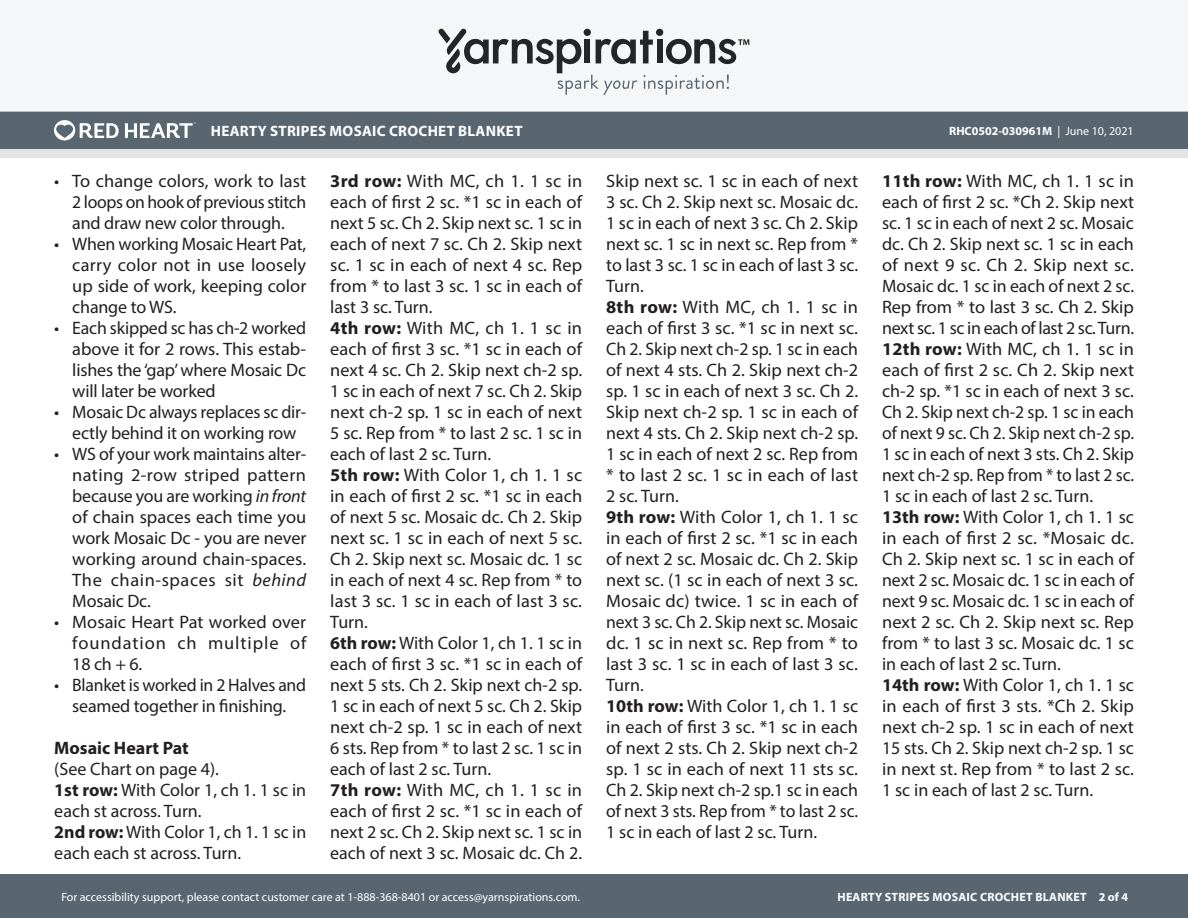
<style>
.page{position:relative;width:1188px;height:918px;background:#fff}
.page>*{position:absolute;margin:0;border:0;box-sizing:border-box;transform-origin:0 0}
.Body_-__Auto_Style_w{font:18px/21px "Myriad Pro";color:#231f20;text-align:justify}
.Body_-__With_auto_st{font:18px/21px "Myriad Pro";color:#231f20;text-align:justify}
.Body_-__Auto_Style_w-2{font:700 18px "Myriad Pro";color:#231f20}
.t1{font:700 15px "Myriad Pro";letter-spacing:.02em;color:#fff}
.t2{font:12px "Myriad Pro";color:#fff}
.t3{font:700 12px "Myriad Pro";letter-spacing:.02em;color:#fff}
.t4{font:700 12px "Myriad Pro";color:#fff}
.s1{font-style:italic}
.s2{font-weight:700}
.s3{font-weight:400}
</style>
<div class="page">
<div style="left:0;top:875px;width:1188px;height:43px;background:#596670"></div>
<div style="left:0;top:149px;width:1188px;height:9px;background:#e4e4e4"></div>
<div style="left:0;top:111px;width:1188px;height:38px;background:#596670"></div>
<div style="left:0;top:0;width:1188px;height:112px;background:#f4f6f7"></div>
<svg style="left:438px;top:29px;width:311px;height:66px"></svg>
<svg style="left:54px;top:120px;width:65px;height:20px"></svg>
<svg style="left:125px;top:122px;width:71px;height:16px"></svg>
<p class="t1" style="left:211px;top:121px;width:313px">HEARTY STRIPES MOSAIC CROCHET BLANKET</p>
<p class="Body_-__Auto_Style_w" style="left:72px;top:170px;width:235px;text-indent:-18px">• To change colors, work to last 2 loops on hook of previous stitch and draw new color through.</p>
<p class="Body_-__Auto_Style_w" style="left:72px;top:233px;width:236px;text-indent:-18px">• When working Mosaic Heart Pat, carry color not in use loosely up side of work, keeping color change to WS.</p>
<p class="Body_-__Auto_Style_w" style="left:72px;top:317px;width:235px;text-indent:-18px">• Each skipped sc has ch-2 worked above it for 2 rows. This estab&shy;lishes the ‘gap’ where Mosaic Dc will later be worked</p>
<p class="Body_-__Auto_Style_w" style="left:54px;top:401px;width:253px;text-align:center">• Mosaic Dc always replaces sc dir&shy;ectly behind it on working row</p>
<p class="Body_-__Auto_Style_w" style="left:72px;top:443px;width:236px;text-indent:-18px">• WS of your work maintains alter&shy;nating 2-row striped pattern because you are working <span class="s1">in front </span>of chain spaces each time you work Mosaic Dc - you are never working around chain-spaces.<br>The chain-spaces sit <span class="s1">behind </span>Mosaic Dc.</p>
<p class="Body_-__Auto_Style_w" style="left:72px;top:611px;width:236px;text-indent:-18px">• Mosaic Heart Pat worked over foundation ch multiple of 18 ch + 6.</p>
<p class="Body_-__Auto_Style_w" style="left:54px;top:674px;width:253px;text-align:center">• Blanket is worked in 2 Halves and seamed together in finishing.</p>
<p class="Body_-__Auto_Style_w-2" style="left:54px;top:736px;width:136px">Mosaic Heart Pat</p>
<p class="Body_-__Auto_Style_w" style="left:54px;top:758px;width:166px">(See Chart on page 4).</p>
<p class="Body_-__Auto_Style_w" style="left:54px;top:779px;width:253px"><span class="s2">1st row:</span> With Color 1, ch 1. 1 sc in each st across. Turn.</p>
<p class="Body_-__Auto_Style_w" style="left:54px;top:821px;width:253px"><span class="s2">2nd row:</span> With Color 1, ch 1. 1 sc in each each st across. Turn.</p>
<p class="Body_-__With_auto_st" style="left:330px;top:170px;width:254px"><span class="s2">3rd row:</span> With MC, ch 1. 1 sc in each of first 2 sc. *1 sc in each of next 5 sc. Ch 2. Skip next sc. 1 sc in each of next 7 sc. Ch 2. Skip next sc. 1 sc in each of next 4 sc. Rep from * to last 3 sc. 1 sc in each of last 3 sc. Turn.</p>
<p class="Body_-__Auto_Style_w" style="left:330px;top:317px;width:253px"><span class="s2">4th row:</span> With MC, ch 1. 1 sc in each of first 3 sc. *1 sc in each of next 4 sc. Ch 2. Skip next ch-2 sp.<br>1 sc in each of next 7 sc. Ch 2. Skip next ch-2 sp. 1 sc in each of next 5 sc. Rep from * to last 2 sc. 1 sc in each of last 2 sc. Turn.</p>
<p class="Body_-__Auto_Style_w" style="left:330px;top:464px;width:254px"><span class="s2">5th row:</span> With Color 1, ch 1. 1 sc in each of first 2 sc. *1 sc in each of next 5 sc. Mosaic dc. Ch 2. Skip next sc. 1 sc in each of next 5 sc.<br>Ch 2. Skip next sc. Mosaic dc. 1 sc in each of next 4 sc. Rep from * to last 3 sc. 1 sc in each of last 3 sc.<br>Turn.</p>
<p class="Body_-__Auto_Style_w" style="left:330px;top:632px;width:253px"><span class="s2">6th row:</span> With Color 1, ch 1. 1 sc in each of first 3 sc. *1 sc in each of next 5 sts. Ch 2. Skip next ch-2 sp.<br>1 sc in each of next 5 sc. Ch 2. Skip next ch-2 sp. 1 sc in each of next 6 sts. Rep from * to last 2 sc. 1 sc in each of last 2 sc. Turn.</p>
<p class="Body_-__With_auto_st" style="left:330px;top:779px;width:254px"><span class="s2">7th row:</span> With MC, ch 1. 1 sc in each of first 2 sc. *1 sc in each of next 2 sc. Ch 2. Skip next sc. 1 sc in each of next 3 sc. Mosaic dc. Ch 2.</p>
<p class="Body_-__With_auto_st" style="left:606px;top:170px;width:253px">Skip next sc. 1 sc in each of next 3 sc. Ch 2. Skip next sc. Mosaic dc.<br>1 sc in each of next 3 sc. Ch 2. Skip next sc. 1 sc in next sc. Rep from * to last 3 sc. 1 sc in each of last 3 sc.<br>Turn.</p>
<p class="Body_-__Auto_Style_w" style="left:606px;top:296px;width:254px"><span class="s2">8th row:</span> With MC, ch 1. 1 sc in each of first 3 sc. *1 sc in next sc.<br>Ch 2. Skip next ch-2 sp. 1 sc in each of next 4 sts. Ch 2. Skip next ch-2 sp. 1 sc in each of next 3 sc. Ch 2.<br>Skip next ch-2 sp. 1 sc in each of next 4 sts. Ch 2. Skip next ch-2 sp.<br>1 sc in each of next 2 sc. Rep from * to last 2 sc. 1 sc in each of last 2 sc. Turn.</p>
<p class="Body_-__Auto_Style_w" style="left:606px;top:506px;width:253px"><span class="s2">9th row:</span> With Color 1, ch 1. 1 sc in each of first 2 sc. *1 sc in each of next 2 sc. Mosaic dc. Ch 2. Skip next sc. (1 sc in each of next 3 sc.<br>Mosaic dc) twice. 1 sc in each of next 3 sc. Ch 2. Skip next sc. Mosaic dc. 1 sc in next sc. Rep from * to last 3 sc. 1 sc in each of last 3 sc.<br>Turn.</p>
<p class="Body_-__Auto_Style_w" style="left:606px;top:695px;width:254px"><span class="s2">10th row:</span> With Color 1, ch 1. 1 sc in each of first 3 sc. *1 sc in each of next 2 sts. Ch 2. Skip next ch-2 sp. 1 sc in each of next 11 sts sc.<br>Ch 2. Skip next ch-2 sp.1 sc in each of next 3 sts. Rep from * to last 2 sc.<br>1 sc in each of last 2 sc. Turn.</p>
<p class="t4" style="left:949px;top:123px;width:186px">RHC0502-030961M <span class="s3">| June 10, 2021</span></p>
<p class="Body_-__With_auto_st" style="left:882px;top:170px;width:254px"><span class="s2">11th row:</span> With MC, ch 1. 1 sc in each of first 2 sc. *Ch 2. Skip next sc. 1 sc in each of next 2 sc. Mosaic dc. Ch 2. Skip next sc. 1 sc in each of next 9 sc. Ch 2. Skip next sc.<br>Mosaic dc. 1 sc in each of next 2 sc.<br>Rep from * to last 3 sc. Ch 2. Skip next sc. 1 sc in each of last 2 sc. Turn.</p>
<p class="Body_-__Auto_Style_w" style="left:882px;top:338px;width:254px"><span class="s2">12th row:</span> With MC, ch 1. 1 sc in each of first 2 sc. Ch 2. Skip next ch-2 sp. *1 sc in each of next 3 sc.<br>Ch 2. Skip next ch-2 sp. 1 sc in each of next 9 sc. Ch 2. Skip next ch-2 sp.<br>1 sc in each of next 3 sts. Ch 2. Skip next ch-2 sp. Rep from * to last 2 sc.<br>1 sc in each of last 2 sc. Turn.</p>
<p class="Body_-__Auto_Style_w" style="left:882px;top:506px;width:254px"><span class="s2">13th row:</span> With Color 1, ch 1. 1 sc in each of first 2 sc. *Mosaic dc.<br>Ch 2. Skip next sc. 1 sc in each of next 2 sc. Mosaic dc. 1 sc in each of next 9 sc. Mosaic dc. 1 sc in each of next 2 sc. Ch 2. Skip next sc. Rep from * to last 3 sc. Mosaic dc. 1 sc in each of last 2 sc. Turn.</p>
<p class="Body_-__Auto_Style_w" style="left:882px;top:674px;width:254px"><span class="s2">14th row:</span> With Color 1, ch 1. 1 sc in each of first 3 sts. *Ch 2. Skip next ch-2 sp. 1 sc in each of next 15 sts. Ch 2. Skip next ch-2 sp. 1 sc in next st. Rep from * to last 2 sc.<br>1 sc in each of last 2 sc. Turn.</p>
<p class="t2" style="left:61px;top:889px;width:520px">For accessibility support, please contact customer care at 1-888-368-8401 or access@yarnspirations.com.</p>
<p class="t3" style="left:837px;top:889px;width:292px">HEARTY STRIPES MOSAIC CROCHET BLANKET 2 of 4</p>
</div>
